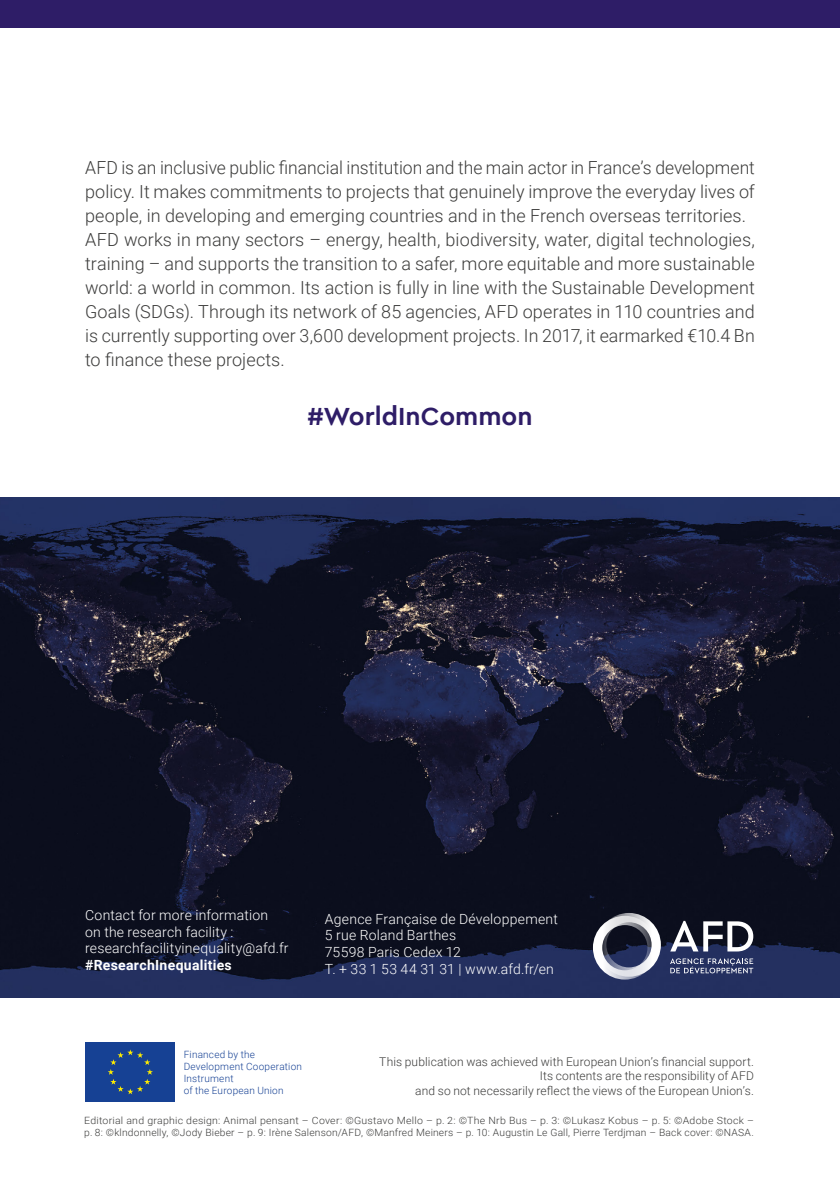
<style>
.page{position:relative;width:840px;height:1191px;background:#fff}
.page>*{position:absolute;margin:0;border:0;box-sizing:border-box;transform-origin:0 0}
.t1{font:700 26px "Cera";color:#2e1d67}
.t2{font:300 18px/24px "Roboto";letter-spacing:.005em;color:#3c3c3b}
.t3{font:300 14px/16.8px "Roboto";letter-spacing:.015em;color:#fff}
.t4{font:700 14px "Roboto";letter-spacing:.02em;color:#fff}
.t5{font:300 12px/14.4px "Roboto";letter-spacing:.01em;color:#3c3c3b;text-align:right}
.t6{font:300 10px/12px "Roboto";letter-spacing:.02em;color:#3c3c3b;scale:1.05 1}
.t7{font:300 10px/12px "Roboto";letter-spacing:.02em;color:#164194}
</style>
<div class="page">
<img style="left:0;top:497px;width:839px;height:500px">
<svg style="left:592px;top:913px;width:68px;height:66px"></svg>
<svg style="left:670px;top:921px;width:82px;height:30px"></svg>
<svg style="left:669px;top:958px;width:83px;height:15px"></svg>
<div style="left:0;top:0;width:839px;height:28px;background:#2e1d67"></div>
<svg style="left:85px;top:1042px;width:1px;height:60px"></svg>
<div style="left:86px;top:1042px;width:89px;height:60px;background:#164194"></div>
<svg style="left:108px;top:1049px;width:45px;height:45px"></svg>
<p class="t2" style="left:85px;top:155px;width:671px">AFD is an inclusive public financial institution and the main actor in France’s development policy. It makes commitments to projects that genuinely improve the everyday lives of people, in developing and emerging countries and in the French overseas territories.<br>AFD works in many sectors – energy, health, biodiversity, water, digital technologies, training – and supports the transition to a safer, more equitable and more sustainable world: a world in common. Its action is fully in line with the Sustainable Development Goals (SDGs). Through its network of 85 agencies, AFD operates in 110 countries and is currently supporting over 3,600 development projects. In 2017, it earmarked €10.4 Bn to finance these projects.</p>
<h1 class="t1" style="left:307px;top:399px;width:226px">#WorldInCommon</h1>
<p class="t3" style="left:85px;top:906px;width:205px">Contact for more information<br>on the research facility : researchfacilityinequality@afd.fr</p>
<p class="t4" style="left:85px;top:955px;width:148px">#ResearchInequalities</p>
<p class="t3" style="left:325px;top:909px;width:234px">Agence Française de Développement<br>5 rue Roland Barthes<br>75598 Paris Cedex 12<br>T. + 33 1 53 44 31 31 | www.afd.fr/en</p>
<p class="t7" style="left:183px;top:1048px;width:120px">Financed by the<br>Development Cooperation<br>Instrument<br>of the European Union</p>
<p class="t6" style="left:84px;top:1113px;width:639px">Editorial and graphic design: Animal pensant – Cover: ©Gustavo Mello – p. 2: ©The Nrb Bus – p. 3: ©Lukasz Kobus – p. 5: ©Adobe Stock – p. 8: ©klndonnelly, ©Jody Bieber – p. 9: Irène Salenson/AFD, ©Manfred Meiners – p. 10: Augustin Le Gall, Pierre Terdjman – Back cover: ©NASA.</p>
<p class="t5" style="left:379px;top:1053px;width:376px">This publication was achieved with European Union’s financial support.<br>Its contents are the responsibility of AFD<br>and so not necessarily reflect the views of the European Union’s.</p>
</div>
